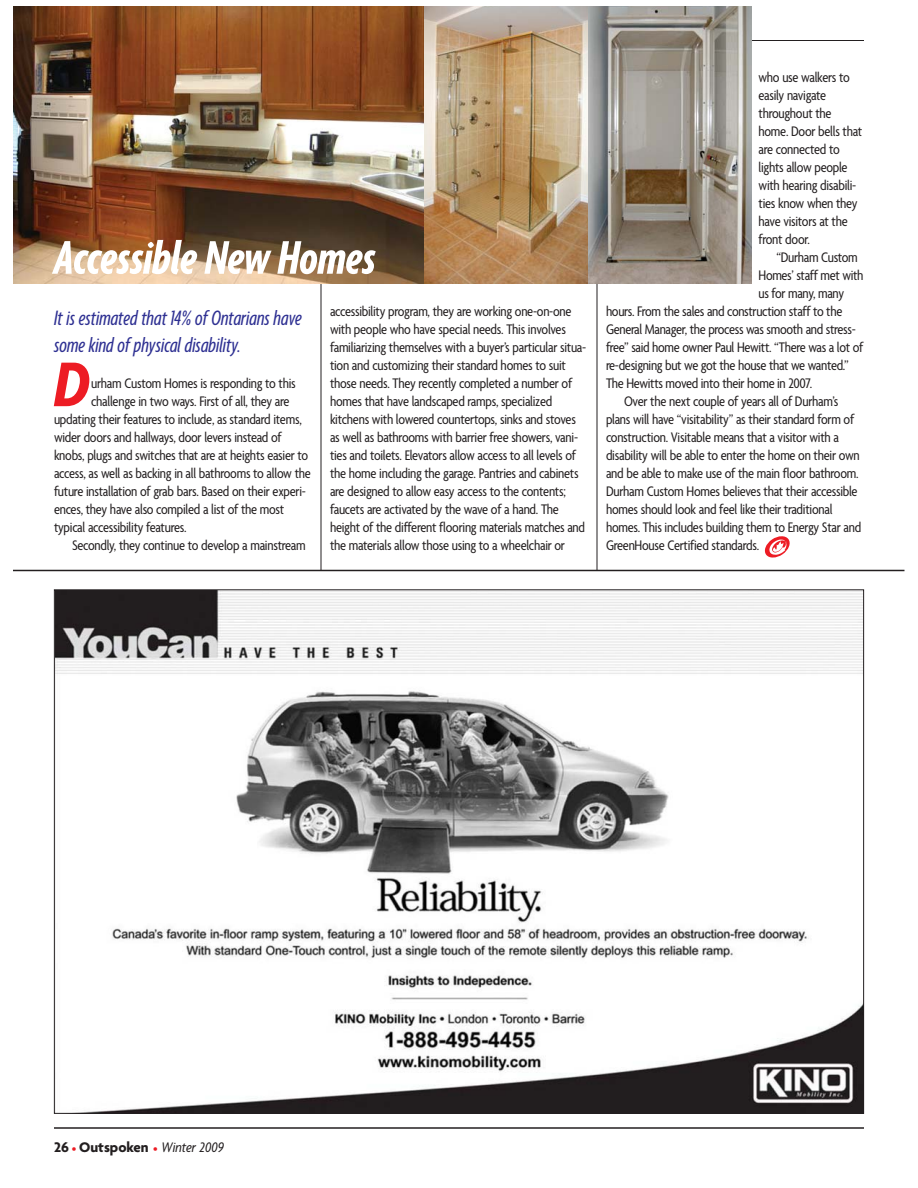
<style>
.page{position:relative;width:918px;height:1188px;background:#fff}
.page>*{position:absolute;margin:0;border:0;box-sizing:border-box;transform-origin:0 0}
.t1{font:italic 700 condensed 68.25px "Agenda";color:#ed1c24}
.t2{font:italic 51px "Agenda Bold Extra Cond";letter-spacing:-.005em;color:#fff}
.t3{font:italic 22.5px/27px "Agenda Regular Extra Cond";color:#2e3092}
.t4{font:condensed 15px/18px "Agenda";letter-spacing:-.015em;color:#231f20}
.t5{font:700 15px "Agenda";color:#231f20}
.s1{font-family:"Agenda Regular Extra Cond";font-weight:400;font-style:italic;font-size:18px;color:#ed1c24}
.s2{font-weight:400;font-style:italic;font-stretch:condensed}
</style>
<div class="page">
<hr style="left:597px;top:41px;width:1px;height:530px;background:#231f20">
<hr style="left:54px;top:1127px;width:810px;height:2px;background:#231f20">
<hr style="left:54px;top:40px;width:810px;height:1px;background:#231f20">
<hr style="left:321px;top:41px;width:1px;height:530px;background:#231f20">
<img style="left:56px;top:591px;width:806px;height:521px">
<img style="left:14px;top:7px;width:411px;height:277px">
<img style="left:425px;top:7px;width:163px;height:277px">
<hr style="left:14px;top:570px;width:891px;height:1px;background:#231f20">
<svg style="left:588px;top:7px;width:163px;height:277px;background:#979087"></svg>
<svg style="left:765px;top:536px;width:25px;height:22px"></svg>
<img style="left:769px;top:540px;width:18px;height:15px">
<h2 class="t2" style="left:54px;top:241px;width:323px">Accessible New Homes</h2>
<p class="t4" style="left:330px;top:304px;width:258px">accessibility program, they are working one-on-one with people who have special needs. This involves familiarizing themselves with a buyer’s particular situa&shy;tion and customizing their standard homes to suit those needs. They recently completed a number of homes that have landscaped ramps, specialized kitchens with lowered countertops, sinks and stoves as well as bathrooms with barrier free showers, vani&shy;ties and toilets. Elevators allow access to all levels of the home including the garage. Pantries and cabinets are designed to allow easy access to the contents; faucets are activated by the wave of a hand. The height of the different flooring materials matches and the materials allow those using to a wheelchair or</p>
<h3 class="t3" style="left:54px;top:304px;width:250px">It is estimated that 14% of Ontarians have some kind of physical disability.</h3>
<h1 class="t1" style="left:54px;top:344px;width:38px">D</h1>
<p class="t4" style="left:91px;top:376px;width:206px">urham Custom Homes is responding to this</p>
<p class="t4" style="left:91px;top:394px;width:200px">challenge in two ways. First of all, they are</p>
<p class="t4" style="left:54px;top:412px;width:249px">updating their features to include, as standard items,</p>
<p class="t4" style="left:54px;top:430px;width:229px">wider doors and hallways, door levers instead of</p>
<p class="t4" style="left:54px;top:448px;width:256px">knobs, plugs and switches that are at heights easier to</p>
<p class="t4" style="left:54px;top:466px;width:258px">access, as well as backing in all bathrooms to allow the</p>
<p class="t4" style="left:54px;top:484px;width:253px">future installation of grab bars. Based on their experi-</p>
<p class="t4" style="left:54px;top:502px;width:232px">ences, they have also compiled a list of the most</p>
<p class="t4" style="left:54px;top:520px;width:134px">typical accessibility features.</p>
<p class="t4" style="left:72px;top:538px;width:235px">Secondly, they continue to develop a mainstream</p>
<p class="t4" style="left:759px;top:70px;width:105px">who use walkers to easily navigate throughout the home. Door bells that are connected to lights allow people with hearing disabili&shy;ties know when they have visitors at the front door.</p>
<p class="t4" style="left:777px;top:250px;width:83px">“Durham Custom</p>
<p class="t4" style="left:759px;top:268px;width:107px">Homes’ staff met with</p>
<p class="t4" style="left:759px;top:286px;width:87px">us for many, many</p>
<p class="t4" style="left:606px;top:304px;width:238px">hours. From the sales and construction staff to the</p>
<p class="t4" style="left:606px;top:322px;width:251px">General Manager, the process was smooth and stress-</p>
<p class="t4" style="left:606px;top:340px;width:259px">free” said home owner Paul Hewitt. “There was a lot of</p>
<p class="t4" style="left:606px;top:358px;width:244px">re-designing but we got the house that we wanted.”</p>
<p class="t4" style="left:606px;top:376px;width:208px">The Hewitts moved into their home in 2007.</p>
<p class="t4" style="left:624px;top:394px;width:216px">Over the next couple of years all of Durham’s</p>
<p class="t4" style="left:606px;top:412px;width:250px">plans will have “visitability” as their standard form of</p>
<p class="t4" style="left:606px;top:430px;width:235px">construction. Visitable means that a visitor with a</p>
<p class="t4" style="left:606px;top:448px;width:255px">disability will be able to enter the home on their own</p>
<p class="t4" style="left:606px;top:466px;width:254px">and be able to make use of the main floor bathroom.</p>
<p class="t4" style="left:606px;top:484px;width:253px">Durham Custom Homes believes that their accessible</p>
<p class="t4" style="left:606px;top:502px;width:228px">homes should look and feel like their traditional</p>
<p class="t4" style="left:606px;top:520px;width:257px">homes. This includes building them to Energy Star and</p>
<p class="t4" style="left:606px;top:538px;width:155px">GreenHouse Certified standards.</p>
<p class="t5" style="left:54px;top:1138px;width:171px">26 <span class="s1">•</span> Outspoken <span class="s1">•</span> <span class="s2">Winter 2009</span></p>
</div>
